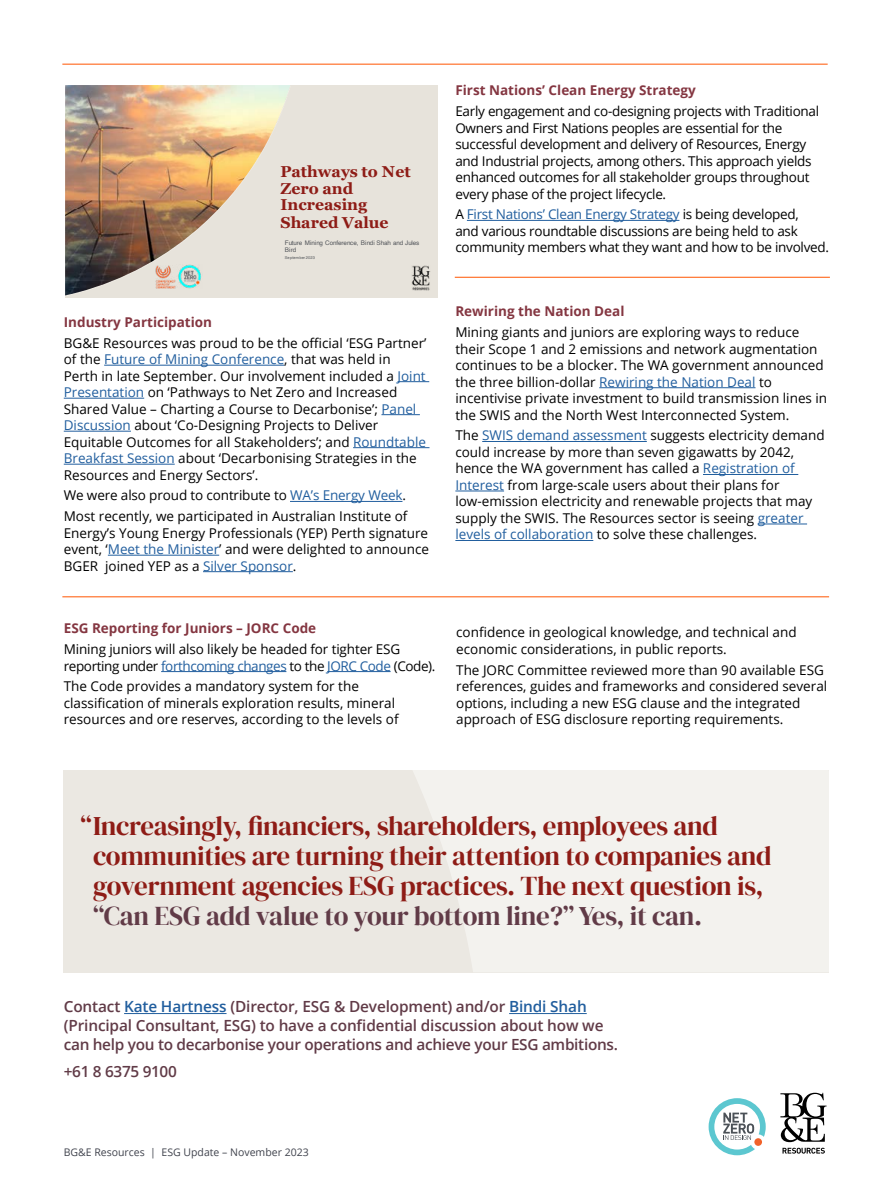
<style>
.page{position:relative;width:893px;height:1188px;background:#fff}
.page>*{position:absolute;margin:0;border:0;box-sizing:border-box;transform-origin:0 0}
.t1{font:27px/30px "DM Serif Display";letter-spacing:-.01em;color:#8e1c16}
.t2{font:27px "DM Serif Display";letter-spacing:-.01em;color:#613b47}
.t3{font:700 15.75px/17.1px "Georgia";color:#8e1c16}
.t4{font:600 15.45px/18.8px "Open Sans";letter-spacing:-.01em;color:#613b47}
.t5{font:13.5px/16.5px "Open Sans";color:#000}
.t6{font:13.5px/16.5px "Open Sans";letter-spacing:-.02em;color:#000}
.t7{font:700 13.5px "Open Sans";color:#843641}
.t8{font:13.5px/16.5px "Open Sans";letter-spacing:-.03em;color:#000}
.t9{font:10.5px "Open Sans";color:#40434d}
.t10{font:6.3px/6.8px "Helvetica";color:#52555a}
.t11{font:3.9px "Helvetica";letter-spacing:.045em;color:#52555a}
.s1{color:#215e9e}
</style>
<div class="page">
<svg style="left:709px;top:1098px;width:57px;height:57px"></svg>
<svg style="left:780px;top:1093px;width:46px;height:49px"></svg>
<svg style="left:782px;top:1148px;width:43px;height:6px"></svg>
<hr style="left:104px;top:365px;width:180px;height:1px;background:#215e9e">
<hr style="left:397px;top:381px;width:32px;height:1px;background:#215e9e">
<hr style="left:64px;top:398px;width:80px;height:1px;background:#215e9e">
<hr style="left:381px;top:414px;width:39px;height:1px;background:#215e9e">
<hr style="left:64px;top:431px;width:67px;height:1px;background:#215e9e">
<hr style="left:353px;top:447px;width:76px;height:1px;background:#215e9e">
<hr style="left:64px;top:464px;width:111px;height:1px;background:#215e9e">
<hr style="left:290px;top:501px;width:112px;height:1px;background:#215e9e">
<hr style="left:108px;top:555px;width:111px;height:1px;background:#215e9e">
<hr style="left:203px;top:571px;width:90px;height:1px;background:#215e9e">
<div style="left:65px;top:85px;width:372px;height:213px;background:#e7e3db"></div>
<img style="left:65px;top:85px;width:225px;height:210px">
<hr style="left:124px;top:1013px;width:103px;height:1px;background:#215e9e">
<hr style="left:509px;top:1013px;width:78px;height:1px;background:#215e9e">
<div style="left:64px;top:770px;width:765px;height:202px;background:#ebe8e2"></div>
<svg style="left:413px;top:770px;width:416px;height:202px;fill:#f3f2ee"></svg>
<hr style="left:62px;top:64px;width:766px;height:1px;background:#f50">
<hr style="left:455px;top:277px;width:375px;height:1px;background:#f50">
<hr style="left:62px;top:596px;width:767px;height:1px;background:#f50">
<hr style="left:467px;top:220px;width:212px;height:1px;background:#215e9e">
<hr style="left:161px;top:671px;width:125px;height:1px;background:#215e9e">
<hr style="left:327px;top:671px;width:64px;height:1px;background:#215e9e">
<hr style="left:599px;top:387px;width:156px;height:1px;background:#215e9e">
<hr style="left:482px;top:441px;width:165px;height:1px;background:#215e9e">
<hr style="left:703px;top:474px;width:95px;height:1px;background:#215e9e">
<hr style="left:455px;top:491px;width:49px;height:1px;background:#215e9e">
<hr style="left:758px;top:524px;width:49px;height:1px;background:#215e9e">
<hr style="left:455px;top:540px;width:138px;height:1px;background:#215e9e">
<p class="t3" style="left:280px;top:163px;width:132px">Pathways to Net<br>Zero and<br>Increasing<br>Shared Value</p>
<p class="t10" style="left:285px;top:240px;width:136px">Future Mining Conference, Bindi Shah and Jules<br>Bird</p>
<p class="t11" style="left:285px;top:255px;width:32px">September 2023</p>
<p class="t7" style="left:64px;top:312px;width:150px">Industry Participation</p>
<p class="t5" style="left:64px;top:334px;width:364px">BG&amp;E Resources was proud to be the official ‘ESG Partner’ of the <span class="s1">Future of Mining Conference</span>, that was held in Perth in late September. Our involvement included a <span class="s1">Joint Presentation</span> on ‘Pathways to Net Zero and Increased Shared Value – Charting a Course to Decarbonise’; <span class="s1">Panel Discussion</span> about ‘Co-Designing Projects to Deliver Equitable Outcomes for all Stakeholders’; and <span class="s1">Roundtable Breakfast Session</span> about ‘Decarbonising Strategies in the Resources and Energy Sectors’.</p>
<p class="t5" style="left:64px;top:485px;width:345px;line-height:20.7px">We were also proud to contribute to <span class="s1">WA’s Energy Week</span>.<br>Most recently, we participated in Australian Institute of</p>
<p class="t5" style="left:64px;top:524px;width:367px;text-align:justify">Energy’s Young Energy Professionals (YEP) Perth signature event, ‘<span class="s1">Meet the Minister</span>’ and were delighted to announce BGER joined YEP as a <span class="s1">Silver Sponsor</span>.</p>
<p class="t7" style="left:64px;top:619px;width:254px">ESG Reporting for Juniors – JORC Code</p>
<p class="t8" style="left:64px;top:641px;width:373px">Mining juniors will also likely be headed for tighter ESG reporting under <span class="s1">forthcoming changes</span> to the <span class="s1">JORC Code</span> (Code).</p>
<p class="t5" style="left:64px;top:678px;width:336px">The Code provides a mandatory system for the classification of minerals exploration results, mineral resources and ore reserves, according to the levels of</p>
<p class="t7" style="left:455px;top:81px;width:242px">First Nations’ Clean Energy Strategy</p>
<p class="t6" style="left:455px;top:103px;width:365px">Early engagement and co-designing projects with Traditional Owners and First Nations peoples are essential for the successful development and delivery of Resources, Energy and Industrial projects, among others. This approach yields enhanced outcomes for all stakeholder groups throughout every phase of the project lifecycle.</p>
<p class="t6" style="left:455px;top:206px;width:375px">A <span class="s1">First Nations’ Clean Energy Strategy</span> is being developed,<br>and various roundtable discussions are being held to ask community members what they want and how to be involved.</p>
<p class="t7" style="left:455px;top:302px;width:171px">Rewiring the Nation Deal</p>
<p class="t5" style="left:455px;top:324px;width:373px">Mining giants and juniors are exploring ways to reduce their Scope 1 and 2 emissions and network augmentation continues to be a blocker. The WA government announced the three billion-dollar <span class="s1">Rewiring the Nation Deal</span> to incentivise private investment to build transmission lines in the SWIS and the North West Interconnected System.</p>
<p class="t5" style="left:455px;top:427px;width:371px">The <span class="s1">SWIS demand assessment</span> suggests electricity demand could increase by more than seven gigawatts by 2042, hence the WA government has called a <span class="s1">Registration of Interest</span> from large-scale users about their plans for low-emission electricity and renewable projects that may supply the SWIS. The Resources sector is seeing <span class="s1">greater levels of collaboration</span> to solve these challenges.</p>
<p class="t5" style="left:456px;top:624px;width:342px">confidence in geological knowledge, and technical and economic considerations, in public reports.</p>
<p class="t5" style="left:456px;top:661px;width:373px">The JORC Committee reviewed more than 90 available ESG references, guides and frameworks and considered several options, including a new ESG clause and the integrated approach of ESG disclosure reporting requirements.</p>
<h1 class="t1" style="left:93px;top:811px;width:680px;text-indent:-13px">“Increasingly, financiers, shareholders, employees and communities are turning their attention to companies and government agencies ESG practices. The next question is,</h1>
<h1 class="t2" style="left:93px;top:900px;width:611px">“Can ESG add value to your bottom line?” Yes, it can.</h1>
<p class="t4" style="left:64px;top:997px;width:556px">Contact <span class="s1">Kate Hartness</span> (Director, ESG &amp; Development) and/or <span class="s1">Bindi Shah </span>(Principal Consultant, ESG) to have a confidential discussion about how we can help you to decarbonise your operations and achieve your ESG ambitions.</p>
<p class="t4" style="left:64px;top:1061px;width:115px">+61 8 6375 9100</p>
<p class="t9" style="left:64px;top:1145px;width:246px">BG&amp;E Resources | ESG Update – November 2023</p>
</div>
